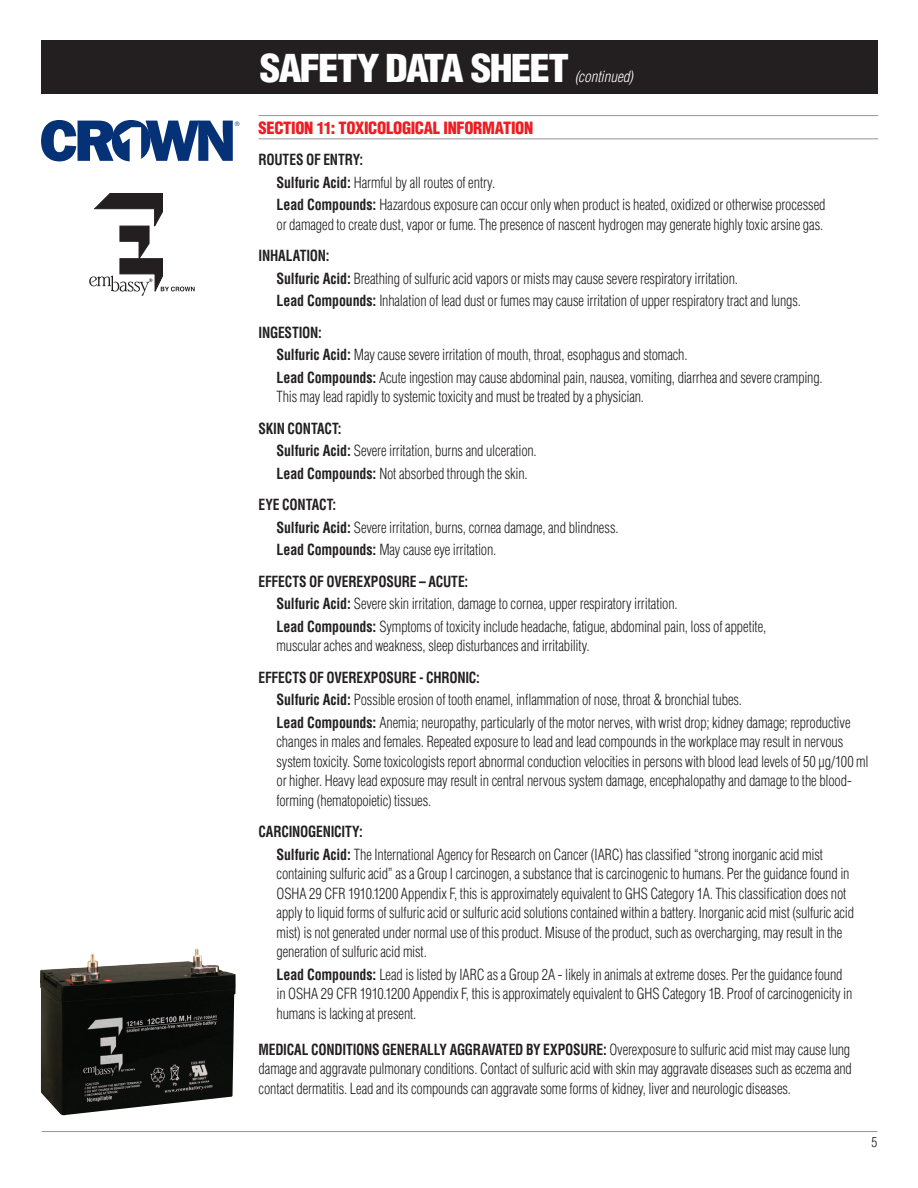
<style>
.page{position:relative;width:918px;height:1188px;background:#fff}
.page>*{position:absolute;margin:0;border:0;box-sizing:border-box;transform-origin:0 0}
.t1{font:900 condensed 37.5px "Helvetica";letter-spacing:-.045em;color:#fff;scale:1.1 1}
.t2{font:900 condensed 16.5px "Helvetica";letter-spacing:-.02em;color:#ee1d23}
.t3{font:300 condensed 15px/22.5px "Helvetica";letter-spacing:-.01em;color:#231f20;scale:.95 1}
.t4{font:italic 300 condensed 15px "Helvetica";color:#fff}
.t5{font:300 condensed 13.5px "Helvetica";color:#231f20}
.t6{font:300 6.15px "Helvetica Neue";color:#052c6d}
.s1{font-weight:700}
</style>
<div class="page">
<hr style="left:42px;top:1131px;width:835px;height:1px;background:#939598">
<hr style="left:259px;top:115px;width:619px;height:1px;background:#939598">
<hr style="left:259px;top:138px;width:619px;height:1px;background:#939598">
<div style="left:41px;top:40px;width:837px;height:54px;background:#231f20"></div>
<img style="left:40px;top:948px;width:196px;height:168px">
<svg style="left:41px;top:120px;width:192px;height:41px"></svg>
<svg style="left:89px;top:193px;width:106px;height:103px"></svg>
<p class="t6" style="left:235px;top:121px;width:6px">®</p>
<h1 class="t1" style="left:260px;top:45px;width:283px">SAFETY DATA SHEET</h1>
<p class="t4" style="left:575px;top:68px;width:60px">(continued)</p>
<p class="t2" style="left:259px;top:118px;width:276px">SECTION 11: TOXICOLOGICAL INFORMATION</p>
<p class="t3" style="left:277px;top:149px;width:579px;text-indent:-18px"><span class="s1">ROUTES OF ENTRY:<br>Sulfuric Acid:</span> Harmful by all routes of entry.<br><span class="s1">Lead Compounds:</span> Hazardous exposure can occur only when product is heated, oxidized or otherwise processed</p>
<p class="t3" style="left:277px;top:213px;width:577px">or damaged to create dust, vapor or fume. The presence of nascent hydrogen may generate highly toxic arsine gas.</p>
<p class="t3" style="left:277px;top:245px;width:553px;text-indent:-18px"><span class="s1">INHALATION:<br>Sulfuric Acid:</span> Breathing of sulfuric acid vapors or mists may cause severe respiratory irritation.<br><span class="s1">Lead Compounds:</span> Inhalation of lead dust or fumes may cause irritation of upper respiratory tract and lungs.</p>
<p class="t3" style="left:277px;top:321px;width:576px;text-indent:-18px"><span class="s1">INGESTION:<br>Sulfuric Acid:</span> May cause severe irritation of mouth, throat, esophagus and stomach.<br><span class="s1">Lead Compounds:</span> Acute ingestion may cause abdominal pain, nausea, vomiting, diarrhea and severe cramping.</p>
<p class="t3" style="left:277px;top:386px;width:388px">This may lead rapidly to systemic toxicity and must be treated by a physician.</p>
<p class="t3" style="left:277px;top:417px;width:275px;text-indent:-18px"><span class="s1">SKIN CONTACT:<br>Sulfuric Acid:</span> Severe irritation, burns and ulceration.<br><span class="s1">Lead Compounds:</span> Not absorbed through the skin.</p>
<p class="t3" style="left:277px;top:494px;width:362px;text-indent:-18px"><span class="s1">EYE CONTACT:<br>Sulfuric Acid:</span> Severe irritation, burns, cornea damage, and blindness.<br><span class="s1">Lead Compounds:</span> May cause eye irritation.</p>
<p class="t3" style="left:277px;top:570px;width:517px;text-indent:-18px"><span class="s1">EFFECTS OF OVEREXPOSURE – ACUTE:<br>Sulfuric Acid:</span> Severe skin irritation, damage to cornea, upper respiratory irritation.<br><span class="s1">Lead Compounds:</span> Symptoms of toxicity include headache, fatigue, abdominal pain, loss of appetite,</p>
<p class="t3" style="left:277px;top:635px;width:331px">muscular aches and weakness, sleep disturbances and irritability.</p>
<p class="t3" style="left:277px;top:666px;width:606px;text-indent:-18px"><span class="s1">EFFECTS OF OVEREXPOSURE - CHRONIC:<br>Sulfuric Acid:</span> Possible erosion of tooth enamel, inflammation of nose, throat &amp; bronchial tubes.<br><span class="s1">Lead Compounds:</span> Anemia; neuropathy, particularly of the motor nerves, with wrist drop; kidney damage; reproductive</p>
<p class="t3" style="left:277px;top:732px;width:625px;line-height:19.5px">changes in males and females. Repeated exposure to lead and lead compounds in the workplace may result in nervous system toxicity. Some toxicologists report abnormal conduction velocities in persons with blood lead levels of 50 µg/100 ml or higher. Heavy lead exposure may result in central nervous system damage, encephalopathy and damage to the blood&shy;forming (hematopoietic) tissues.</p>
<p class="t3" style="left:277px;top:821px;width:577px;text-indent:-18px"><span class="s1">CARCINOGENICITY:<br>Sulfuric Acid:</span> The International Agency for Research on Cancer (IARC) has classified “strong inorganic acid mist</p>
<p class="t3" style="left:277px;top:864px;width:609px;line-height:19.5px">containing sulfuric acid” as a Group I carcinogen, a substance that is carcinogenic to humans. Per the guidance found in OSHA 29 CFR 1910.1200 Appendix F, this is approximately equivalent to GHS Category 1A. This classification does not apply to liquid forms of sulfuric acid or sulfuric acid solutions contained within a battery. Inorganic acid mist (sulfuric acid mist) is not generated under normal use of this product. Misuse of the product, such as overcharging, may result in the generation of sulfuric acid mist.</p>
<p class="t3" style="left:277px;top:965px;width:608px;line-height:19.5px"><span class="s1">Lead Compounds:</span> Lead is listed by IARC as a Group 2A - likely in animals at extreme doses. Per the guidance found in OSHA 29 CFR 1910.1200 Appendix F, this is approximately equivalent to GHS Category 1B. Proof of carcinogenicity in humans is lacking at present.</p>
<p class="t3" style="left:259px;top:1040px;width:626px;line-height:19.5px;text-align:justify"><span class="s1">MEDICAL CONDITIONS GENERALLY AGGRAVATED BY EXPOSURE:</span> Overexposure to sulfuric acid mist may cause lung damage and aggravate pulmonary conditions. Contact of sulfuric acid with skin may aggravate diseases such as eczema and contact dermatitis. Lead and its compounds can aggravate some forms of kidney, liver and neurologic diseases.</p>
<p class="t5" style="left:872px;top:1135px;width:7px">5</p>
</div>
